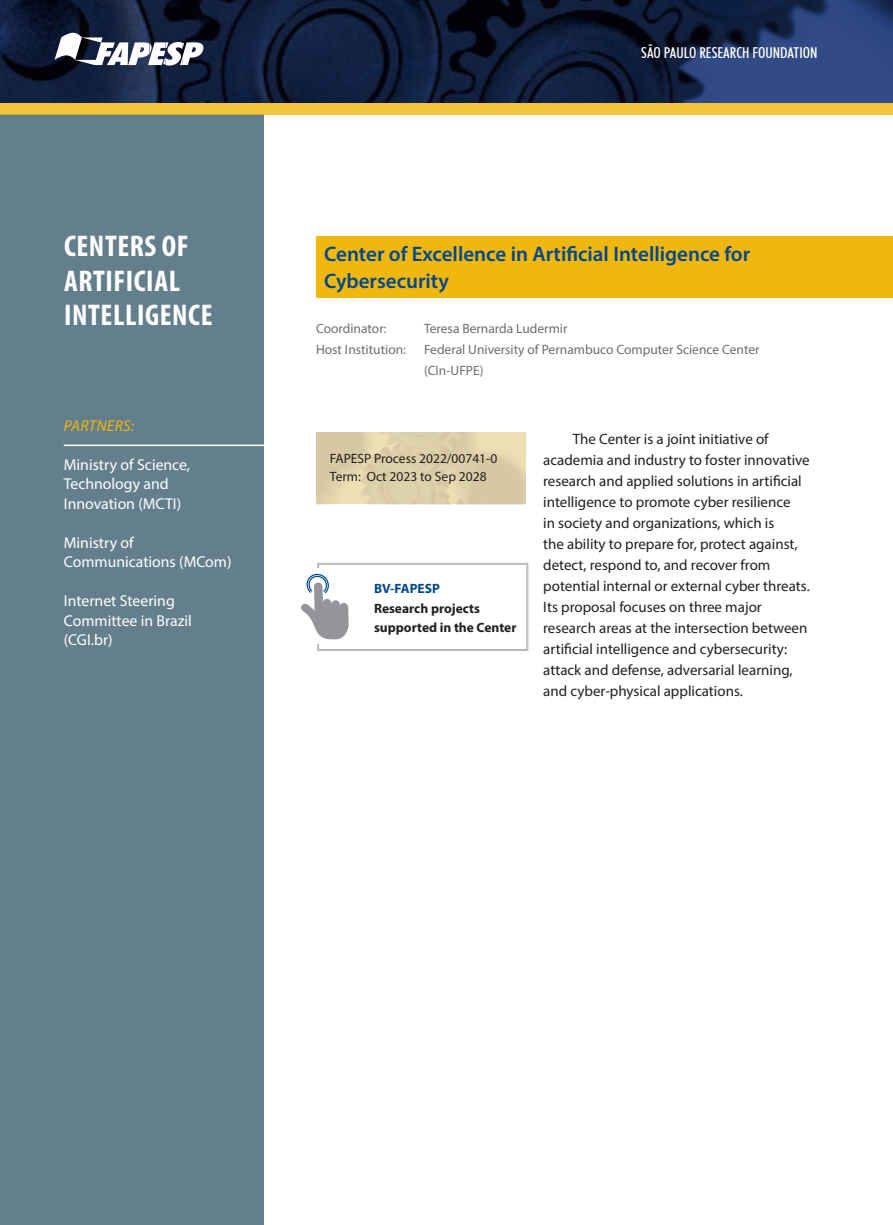
<style>
.page{position:relative;width:893px;height:1225px;background:#fff}
.page>*{position:absolute;margin:0;border:0;box-sizing:border-box;transform-origin:0 0}
.t1{font:700 condensed 30px/34.5px "Myriad Pro";letter-spacing:.02em;color:#fff}
.t2{font:600 21px/27px "Myriad Pro";color:#01478d}
.t3{font:15.75px/19.5px "Myriad Pro";color:#fff}
.t4{font:italic 15.75px "Myriad Pro";letter-spacing:.02em;color:#f0b70e}
.t5{font:15px/21px "Myriad Pro";color:#231f20}
.t6{font:500 condensed 15px "Futura BT";color:#fff}
.t7{font:13.5px/21px "Myriad Pro";color:#6c6d70}
.t8{font:13.5px/18px "Myriad Pro";color:#231f20}
.t9{font:700 13.5px/19.5px "Myriad Pro";color:#231f20}
.t10{font:700 13.5px "Myriad Pro";color:#01478d}
</style>
<div class="page">
<div style="left:0;top:115px;width:264px;height:1110px;background:#647f8c"></div>
<div style="left:0;top:102px;width:893px;height:13px;background:#f3c53e"></div>
<img style="left:0;top:0;width:893px;height:102px">
<svg style="left:55px;top:33px;width:148px;height:32px"></svg>
<div style="left:316px;top:236px;width:577px;height:62px;background:#f0b70e"></div>
<hr style="left:64px;top:444px;width:210px;height:2px;background:#fff">
<svg style="left:301px;top:563px;width:227px;height:88px"></svg>
<h1 class="t1" style="left:64px;top:228px;width:150px">CENTERS OF<br>ARTIFICIAL<br>INTELLIGENCE</h1>
<p class="t4" style="left:64px;top:416px;width:72px">PARTNERS:</p>
<p class="t3" style="left:64px;top:454px;width:128px">Ministry of Science,<br>Technology and<br>Innovation (MCTI)</p>
<p class="t3" style="left:64px;top:532px;width:169px">Ministry of<br>Communications (MCom)</p>
<p class="t3" style="left:64px;top:591px;width:130px">Internet Steering<br>Committee in Brazil (CGI.br)</p>
<p class="t6" style="left:641px;top:44px;width:178px">SÃO PAULO RESEARCH FOUNDATION</p>
<h2 class="t2" style="left:324px;top:240px;width:428px">Center of Excellence in Artificial Intelligence for<br>Cybersecurity</h2>
<p class="t7" style="left:316px;top:318px;width:72px">Coordinator:</p>
<p class="t7" style="left:424px;top:318px;width:145px">Teresa Bernarda Ludermir</p>
<p class="t7" style="left:316px;top:339px;width:91px">Host Institution:</p>
<p class="t7" style="left:424px;top:339px;width:337px">Federal University of Pernambuco Computer Science Center (CIn-UFPE)</p>
<p class="t8" style="left:330px;top:449px;width:169px">FAPESP Process 2022/00741-0<br>Term: Oct 2023 to Sep 2028</p>
<p class="t10" style="left:374px;top:580px;width:67px">BV-FAPESP</p>
<p class="t9" style="left:374px;top:598px;width:144px">Research projects supported in the Center</p>
<p class="t5" style="left:543px;top:428px;width:268px;text-indent:30px">The Center is a joint initiative of academia and industry to foster innovative research and applied solutions in artificial intelligence to promote cyber resilience<br>in society and organizations, which is<br>the ability to prepare for, protect against, detect, respond to, and recover from potential internal or external cyber threats.<br>Its proposal focuses on three major research areas at the intersection between artificial intelligence and cybersecurity: attack and defense, adversarial learning, and cyber-physical applications.</p>
</div>
